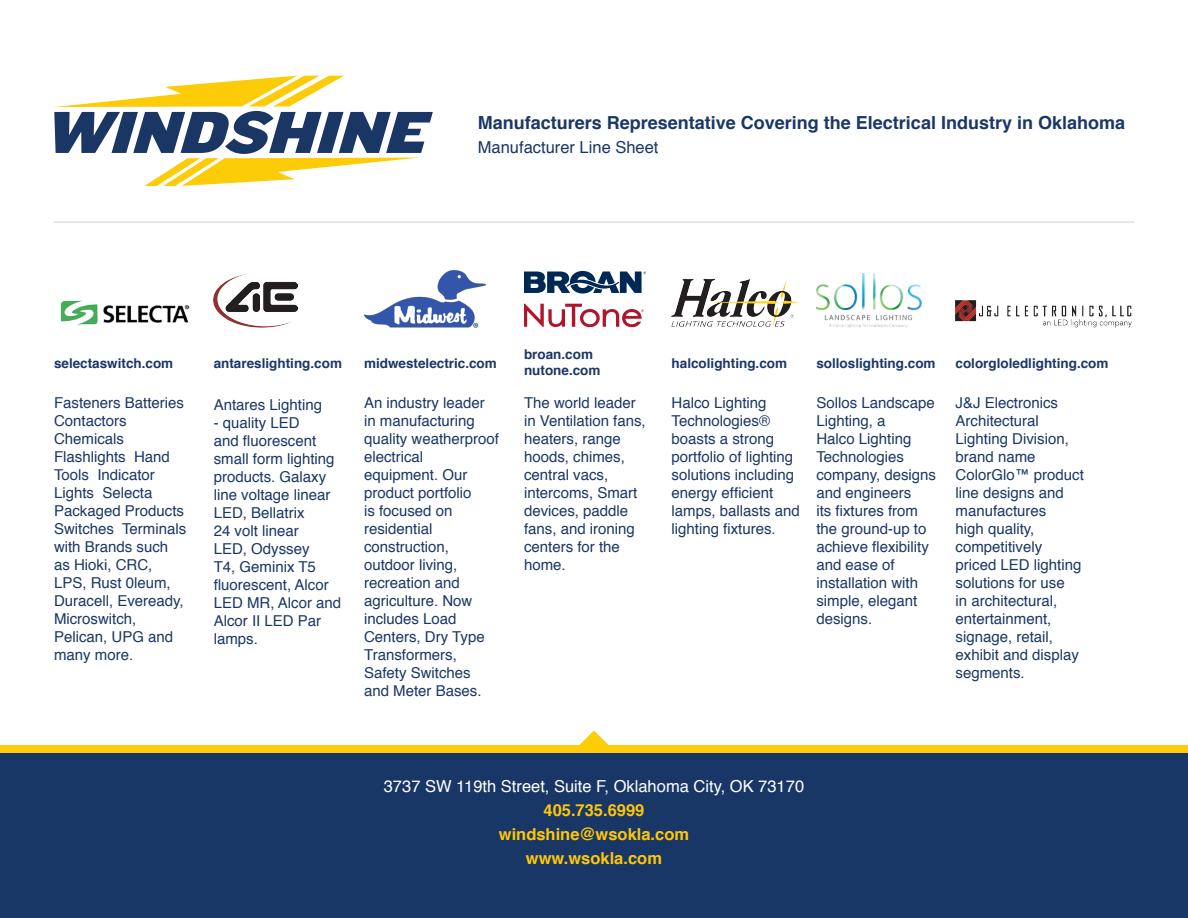
<style>
.page{position:relative;width:1188px;height:918px;background:#fff}
.page>*{position:absolute;margin:0;border:0;box-sizing:border-box;transform-origin:0 0}
.t1{font:700 18px "Helvetica";color:#1b3766}
.t2{font:700 16.5px "Helvetica";color:#ffc60a}
.t3{font:16.5px "Helvetica";color:#fff}
.t4{font:16.5px "Helvetica";color:#1b3766}
.t5{font:15px/18px "Helvetica";color:#1b3766}
.t6{font:700 13.5px/16.2px "Helvetica";color:#1b3766}
</style>
<div class="page">
<div style="left:0;top:749px;width:1188px;height:169px;background:#193766"></div>
<div style="left:0;top:746px;width:1188px;height:7px;background:#fecd08"></div>
<svg style="left:579px;top:730px;width:30px;height:16px"></svg>
<svg style="left:524px;top:271px;width:122px;height:23px"></svg>
<svg style="left:524px;top:304px;width:120px;height:23px"></svg>
<img style="left:672px;top:279px;width:130px;height:48px">
<img style="left:364px;top:271px;width:121px;height:56px">
<img style="left:816px;top:273px;width:105px;height:54px">
<img style="left:60px;top:300px;width:130px;height:25px">
<img style="left:956px;top:301px;width:175px;height:26px">
<img style="left:214px;top:274px;width:83px;height:53px">
<hr style="left:54px;top:221px;width:1080px;height:2px;background:#1b3766">
<svg style="left:54px;top:76px;width:379px;height:110px"></svg>
<p class="t1" style="left:478px;top:108px;width:649px">Manufacturers Representative Covering the Electrical Industry in Oklahoma</p>
<p class="t4" style="left:478px;top:135px;width:182px">Manufacturer Line Sheet</p>
<p class="t6" style="left:54px;top:356px;width:121px">selectaswitch.com</p>
<p class="t5" style="left:54px;top:394px;width:134px">Fasteners Batteries<br>Contactors<br>Chemicals<br>Flashlights Hand<br>Tools Indicator<br>Lights Selecta<br>Packaged Products<br>Switches Terminals with Brands such as Hioki, CRC,<br>LPS, Rust 0leum,<br>Duracell, Eveready,<br>Microswitch,<br>Pelican, UPG and many more.</p>
<p class="t6" style="left:214px;top:356px;width:130px">antareslighting.com</p>
<p class="t5" style="left:214px;top:396px;width:110px">Antares Lighting</p>
<p class="t5" style="left:214px;top:414px;width:129px">- quality LED<br>and fluorescent small form lighting products. Galaxy line voltage linear<br>LED, Bellatrix<br>24 volt linear<br>LED, Odyssey<br>T4, Geminix T5 fluorescent, Alcor<br>LED MR, Alcor and<br>Alcor II LED Par lamps.</p>
<p class="t6" style="left:364px;top:356px;width:134px">midwestelectric.com</p>
<p class="t5" style="left:364px;top:394px;width:136px">An industry leader in manufacturing quality weatherproof electrical equipment. Our product portfolio<br>is focused on residential construction, outdoor living, recreation and agriculture. Now includes Load<br>Centers, Dry Type<br>Transformers,<br>Safety Switches and Meter Bases.</p>
<p class="t6" style="left:524px;top:346px;width:78px">broan.com nutone.com</p>
<p class="t5" style="left:524px;top:394px;width:123px">The world leader in Ventilation fans, heaters, range hoods, chimes, central vacs, intercoms, Smart devices, paddle fans, and ironing centers for the home.</p>
<p class="t6" style="left:672px;top:356px;width:117px">halcolighting.com</p>
<p class="t5" style="left:672px;top:394px;width:123px">Halco Lighting<br>Technologies® boasts a strong portfolio of lighting</p>
<p class="t5" style="left:672px;top:466px;width:130px">solutions including energy efficient lamps, ballasts and lighting fixtures.</p>
<p class="t6" style="left:816px;top:356px;width:121px">solloslighting.com</p>
<p class="t5" style="left:816px;top:394px;width:121px">Sollos Landscape<br>Lighting, a<br>Halco Lighting<br>Technologies company, designs and engineers<br>its fixtures from the ground-up to achieve flexibility and ease of installation with simple, elegant designs.</p>
<p class="t6" style="left:956px;top:356px;width:155px">colorgloledlighting.com</p>
<p class="t5" style="left:956px;top:394px;width:104px">J&amp;J Electronics</p>
<p class="t5" style="left:956px;top:412px;width:130px">Architectural<br>Lighting Division, brand name<br>ColorGlo™ product line designs and manufactures<br>high quality, competitively priced LED lighting solutions for use<br>in architectural, entertainment, signage, retail, exhibit and display segments.</p>
<p class="t3" style="left:384px;top:773px;width:422px">3737 SW 119th Street, Suite F, Oklahoma City, OK 73170</p>
<p class="t2" style="left:544px;top:797px;width:102px">405.735.6999</p>
<p class="t2" style="left:499px;top:821px;width:192px">windshine@wsokla.com</p>
<p class="t2" style="left:526px;top:845px;width:138px">www.wsokla.com</p>
</div>
